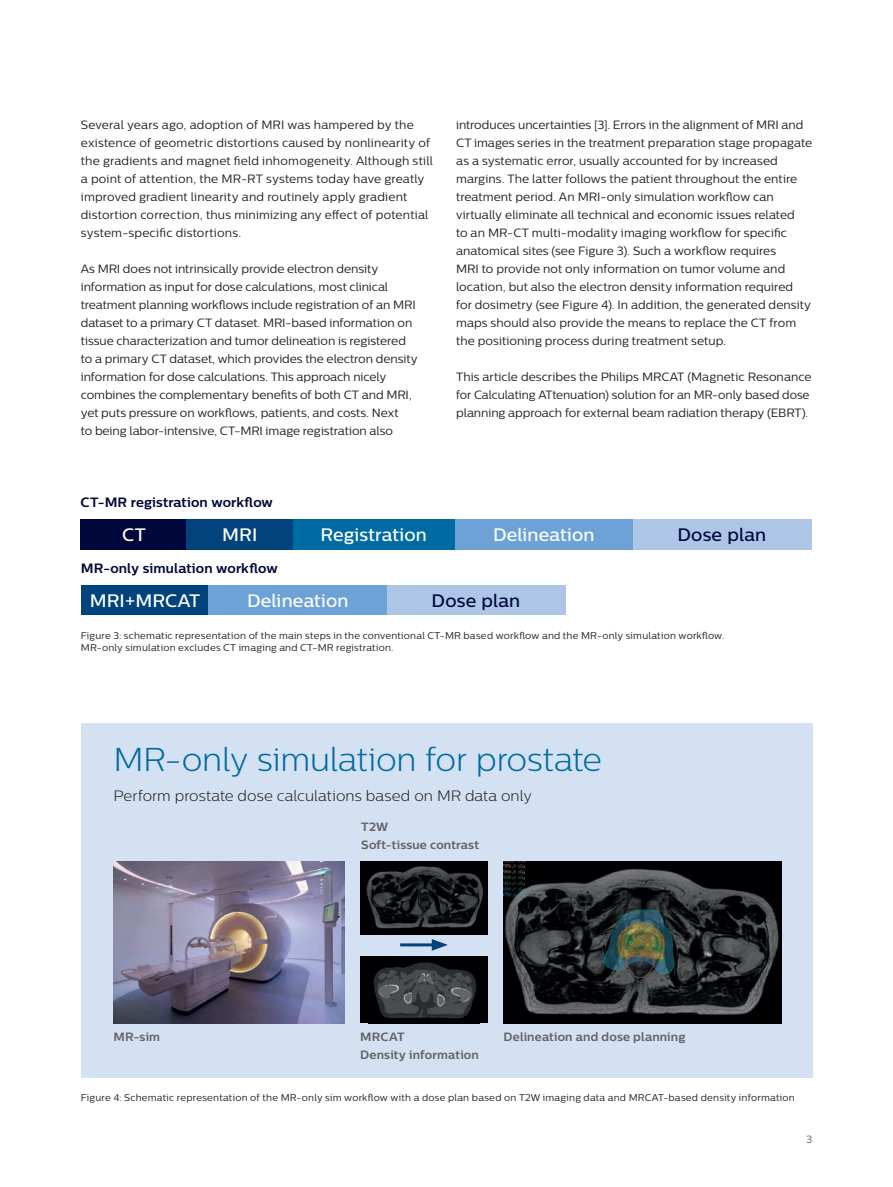
<style>
.page{position:relative;width:893px;height:1187px;background:#fff}
.page>*{position:absolute;margin:0;border:0;box-sizing:border-box;transform-origin:0 0}
.t1{font:300 33px "Centrale Sans";letter-spacing:-.01em;color:#006ba3}
.t2{font:500 18px "Centrale Sans";letter-spacing:.01em;color:#fff}
.t3{font:500 18px "Centrale Sans";letter-spacing:.01em;color:#00073b}
.t4{font:300 15px "Centrale Sans";letter-spacing:.005em;color:#231f20}
.t5{font:700 13.5px "Centrale Sans";letter-spacing:.01em;color:#00073b}
.t6{font:12px/18px "Centrale Sans";color:#231f20}
.t7{font:700 12px/18px "Centrale Sans";letter-spacing:.015em;color:#636366}
.t8{font:10.5px "Centrale Sans";color:#636366}
.t9{font:9.75px/12px "Centrale Sans";letter-spacing:.02em;color:#231f20}
</style>
<div class="page">
<div style="left:81px;top:723px;width:731px;height:354px;background:#d4e1f2"></div>
<img style="left:113px;top:861px;width:231px;height:162px">
<img style="left:504px;top:861px;width:277px;height:162px">
<img style="left:360px;top:861px;width:128px;height:73px">
<div style="left:360px;top:956px;width:128px;height:67px;background:#000002"></div>
<img style="left:373px;top:962px;width:104px;height:57px">
<hr style="left:400px;top:943px;width:37px;height:3px;background:#01437c">
<svg style="left:432px;top:939px;width:16px;height:11px"></svg>
<div style="left:81px;top:585px;width:127px;height:30px;background:#01437c"></div>
<div style="left:208px;top:585px;width:179px;height:30px;background:#6ca2d6"></div>
<div style="left:387px;top:585px;width:179px;height:30px;background:#adc6e6"></div>
<div style="left:81px;top:519px;width:106px;height:30px;background:#00073b"></div>
<div style="left:454px;top:519px;width:179px;height:30px;background:#6ca2d6"></div>
<div style="left:187px;top:519px;width:106px;height:30px;background:#01437c"></div>
<div style="left:633px;top:519px;width:179px;height:30px;background:#adc6e6"></div>
<div style="left:293px;top:519px;width:161px;height:30px;background:#006ba3"></div>
<p class="t6" style="left:81px;top:115px;width:354px">Several years ago, adoption of MRI was hampered by the existence of geometric distortions caused by nonlinearity of the gradients and magnet field inhomogeneity. Although still a point of attention, the MR-RT systems today have greatly improved gradient linearity and routinely apply gradient distortion correction, thus minimizing any effect of potential system-specific distortions.</p>
<p class="t6" style="left:81px;top:259px;width:338px">As MRI does not intrinsically provide electron density information as input for dose calculations, most clinical treatment planning workflows include registration of an MRI dataset to a primary CT dataset. MRI-based information on tissue characterization and tumor delineation is registered to a primary CT dataset, which provides the electron density information for dose calculations. This approach nicely combines the complementary benefits of both CT and MRI, yet puts pressure on workflows, patients, and costs. Next<br>to being labor-intensive, CT-MRI image registration also</p>
<p class="t6" style="left:456px;top:115px;width:358px">introduces uncertainties [3]. Errors in the alignment of MRI and CT images series in the treatment preparation stage propagate as a systematic error, usually accounted for by increased margins. The latter follows the patient throughout the entire treatment period. An MRI-only simulation workflow can virtually eliminate all technical and economic issues related<br>to an MR-CT multi-modality imaging workflow for specific anatomical sites (see Figure 3). Such a workflow requires<br>MRI to provide not only information on tumor volume and location, but also the electron density information required<br>for dosimetry (see Figure 4). In addition, the generated density maps should also provide the means to replace the CT from the positioning process during treatment setup.</p>
<p class="t6" style="left:456px;top:367px;width:357px">This article describes the Philips MRCAT (Magnetic Resonance for Calculating ATtenuation) solution for an MR-only based dose planning approach for external beam radiation therapy (EBRT).</p>
<p class="t5" style="left:81px;top:494px;width:194px">CT-MR registration workflow</p>
<h2 class="t2" style="left:122px;top:524px;width:25px">CT</h2>
<h2 class="t2" style="left:222px;top:524px;width:37px">MRI</h2>
<h2 class="t2" style="left:321px;top:524px;width:108px">Registration</h2>
<h2 class="t2" style="left:493px;top:524px;width:103px">Delineation</h2>
<h2 class="t3" style="left:678px;top:524px;width:90px">Dose plan</h2>
<p class="t5" style="left:81px;top:560px;width:198px">MR-only simulation workflow</p>
<h2 class="t2" style="left:90px;top:590px;width:112px">MRI+MRCAT</h2>
<h2 class="t2" style="left:247px;top:590px;width:103px">Delineation</h2>
<h2 class="t3" style="left:432px;top:590px;width:90px">Dose plan</h2>
<p class="t9" style="left:81px;top:629px;width:645px">Figure 3: schematic representation of the main steps in the conventional CT-MR based workflow and the MR-only simulation workflow.<br>MR-only simulation excludes CT imaging and CT-MR registration.</p>
<h1 class="t1" style="left:113px;top:740px;width:490px">MR-only simulation for prostate</h1>
<p class="t4" style="left:113px;top:787px;width:420px">Perform prostate dose calculations based on MR data only</p>
<p class="t7" style="left:361px;top:817px;width:119px">T2W<br>Soft-tissue contrast</p>
<p class="t7" style="left:113px;top:1027px;width:48px">MR-sim</p>
<p class="t7" style="left:504px;top:1027px;width:183px">Delineation and dose planning</p>
<p class="t7" style="left:360px;top:1027px;width:120px">MRCAT<br>Density information</p>
<p class="t9" style="left:81px;top:1091px;width:715px">Figure 4: Schematic representation of the MR-only sim workflow with a dose plan based on T2W imaging data and MRCAT-based density information</p>
<p class="t8" style="left:806px;top:1133px;width:8px">3</p>
</div>
